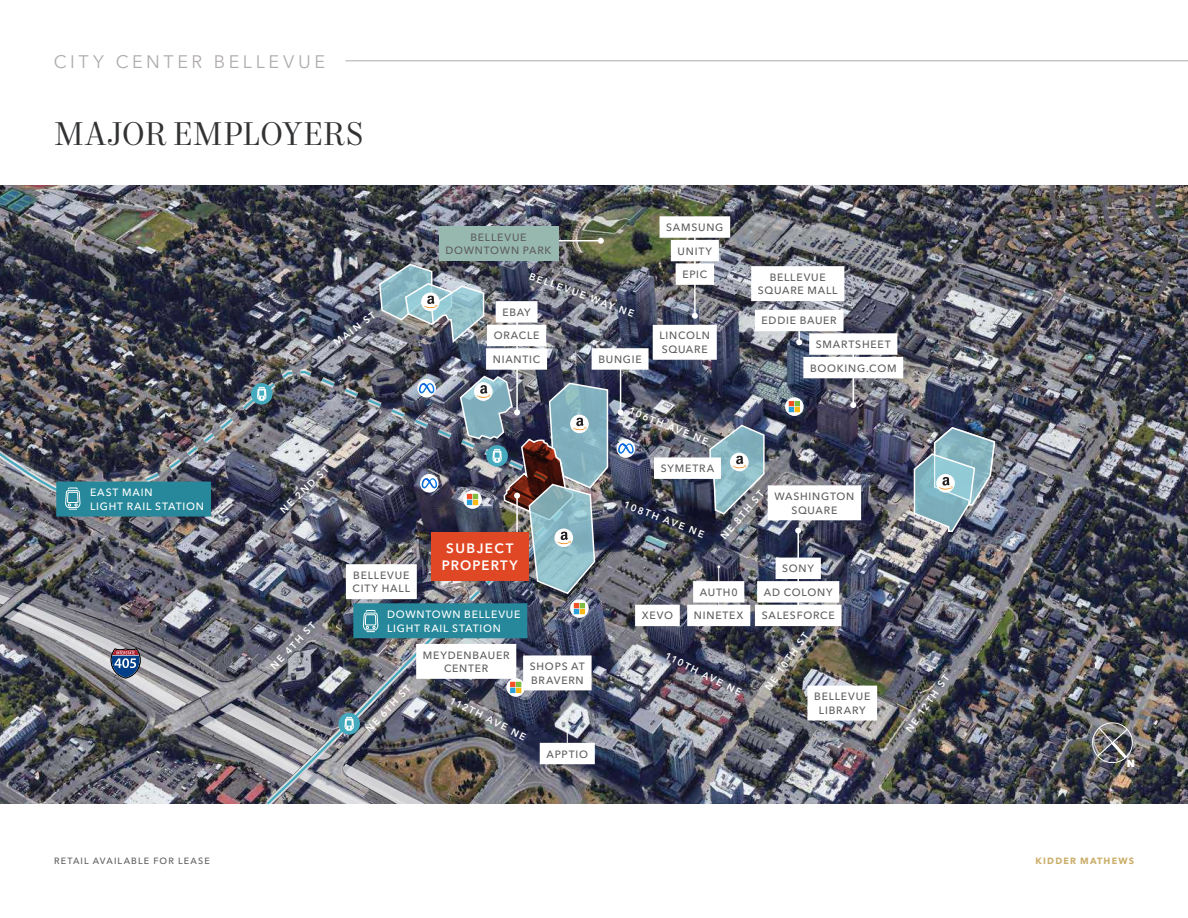
<style>
.page{position:relative;width:1188px;height:918px;background:#fff}
.page>*{position:absolute;margin:0;border:0;box-sizing:border-box;transform-origin:0 0}
.Headline_-_Level_2{font:33px "Mort Modern 08";color:#313234}
.t1{font:18px "Avenir Next LT Pro";letter-spacing:.2em;color:#afabac}
.Subject_Property_Lab{font:600 13.5px/16.5px "Avenir Next LT Pro";letter-spacing:.095em;color:#fff;text-align:center}
.Other_Callout_Text{font:500 10.5px/13.5px "Avenir Next LT Pro";letter-spacing:.075em;color:#5e5d5d;text-align:center}
.Other_Callout_Text-2{font:500 10.5px/13.5px "Avenir Next LT Pro";letter-spacing:.075em;color:#fff}
.t2{font:800 10.35px "Avenir Next LT Pro";color:#fff}
.Street_Names_-_White{font:600 9.75px "Avenir Next LT Pro";color:#fff}
.t3{font:500 9px "Avenir Next LT Pro";letter-spacing:.13em;color:#5e5d5d}
.t4{font:700 9px "Avenir Next LT Pro";letter-spacing:.13em;color:#cbae6b}
</style>
<div class="page">
<img style="left:0;top:186px;width:1188px;height:617px">
<img style="left:913px;top:426px;width:83px;height:107px">
<img style="left:1090px;top:720px;width:46px;height:46px">
<img style="left:0;top:216px;width:903px;height:589px">
<hr style="left:346px;top:61px;width:842px;height:1px;background:#afabac">
<h2 class="t1" style="left:54px;top:51px;width:273px">CITY CENTER BELLEVUE</h2>
<p class="Headline_-_Level_2" style="left:54px;top:114px;width:311px">MAJOR EMPLOYERS</p>
<p class="Street_Names_-_White" style="left:331px;top:339px;width:51px;rotate:-37deg">MAIN ST</p>
<p class="Other_Callout_Text" style="left:446px;top:230px;width:108px">BELLEVUE<br>DOWNTOWN PARK</p>
<p class="Street_Names_-_White" style="left:532px;top:270px;width:112px;rotate:20deg">BELLEVUE WAY NE</p>
<p class="Other_Callout_Text" style="left:502px;top:305px;width:30px">EBAY</p>
<p class="Other_Callout_Text" style="left:494px;top:329px;width:47px">ORACLE</p>
<p class="Other_Callout_Text" style="left:666px;top:221px;width:59px">SAMSUNG</p>
<p class="Other_Callout_Text" style="left:678px;top:244px;width:36px">UNITY</p>
<p class="Other_Callout_Text" style="left:682px;top:268px;width:26px">EPIC</p>
<p class="Other_Callout_Text" style="left:659px;top:329px;width:52px;text-align:left">LINCOLN<br>SQUARE</p>
<p class="Other_Callout_Text" style="left:758px;top:270px;width:81px">BELLEVUE<br>SQUARE MALL</p>
<p class="Other_Callout_Text" style="left:762px;top:314px;width:77px">EDDIE BAUER</p>
<p class="Other_Callout_Text" style="left:816px;top:338px;width:76px">SMARTSHEET</p>
<p class="Other_Callout_Text" style="left:493px;top:352px;width:49px">NIANTIC</p>
<p class="Other_Callout_Text" style="left:598px;top:352px;width:45px">BUNGIE</p>
<p class="Other_Callout_Text" style="left:810px;top:361px;width:88px">BOOKING.COM</p>
<p class="Street_Names_-_White" style="left:632px;top:405px;width:86px;rotate:22deg">106TH AVE NE</p>
<p class="Other_Callout_Text-2" style="left:90px;top:486px;width:115px">EAST MAIN<br>LIGHT RAIL STATION</p>
<p class="Street_Names_-_White" style="left:278px;top:507px;width:65px;rotate:-44deg">NE 2ND ST</p>
<p class="Other_Callout_Text" style="left:661px;top:462px;width:55px">SYMETRA</p>
<p class="Street_Names_-_White" style="left:627px;top:499px;width:87px;rotate:21deg">108TH AVE NE</p>
<p class="Street_Names_-_White" style="left:718px;top:534px;width:63px;rotate:-50deg">NE 8TH ST</p>
<p class="Other_Callout_Text" style="left:774px;top:490px;width:81px">WASHINGTON<br>SQUARE</p>
<p class="Street_Names_-_White" style="left:268px;top:664px;width:62px;rotate:-47deg">NE 4TH ST</p>
<p class="Subject_Property_Lab" style="left:442px;top:540px;width:77px">SUBJECT<br>PROPERTY</p>
<p class="Other_Callout_Text" style="left:782px;top:562px;width:33px">SONY</p>
<p class="Other_Callout_Text" style="left:353px;top:568px;width:59px;text-align:left">BELLEVUE<br>CITY HALL</p>
<p class="Other_Callout_Text" style="left:700px;top:585px;width:39px">AUTH0</p>
<p class="Other_Callout_Text" style="left:694px;top:609px;width:51px">NINETEX</p>
<p class="Other_Callout_Text" style="left:764px;top:585px;width:70px">AD COLONY</p>
<p class="Other_Callout_Text" style="left:762px;top:609px;width:74px">SALESFORCE</p>
<p class="Other_Callout_Text-2" style="left:387px;top:608px;width:135px">DOWNTOWN BELLEVUE<br>LIGHT RAIL STATION</p>
<p class="Other_Callout_Text" style="left:423px;top:648px;width:88px">MEYDENBAUER<br>CENTER</p>
<p class="Other_Callout_Text" style="left:642px;top:609px;width:33px">XEVO</p>
<p class="Street_Names_-_White" style="left:762px;top:686px;width:70px;rotate:-55deg">NE 10TH ST</p>
<p class="Street_Names_-_White" style="left:669px;top:650px;width:86px;rotate:27deg">110TH AVE NE</p>
<p class="Other_Callout_Text" style="left:530px;top:660px;width:56px;text-align:left">SHOPS AT<br>BRAVERN</p>
<p class="Street_Names_-_White" style="left:363px;top:727px;width:62px;rotate:-47deg">NE 6TH ST</p>
<p class="Street_Names_-_White" style="left:903px;top:728px;width:70px;rotate:-55deg">NE 12TH ST</p>
<p class="Other_Callout_Text" style="left:814px;top:690px;width:58px">BELLEVUE<br>LIBRARY</p>
<p class="Street_Names_-_White" style="left:453px;top:694px;width:86px;rotate:27deg">112TH AVE NE</p>
<p class="Other_Callout_Text" style="left:547px;top:747px;width:43px">APPTIO</p>
<p class="t2" style="left:1127px;top:757px;width:10px">N</p>
<p class="t3" style="left:54px;top:855px;width:157px">RETAIL AVAILABLE FOR LEASE</p>
<p class="t4" style="left:1036px;top:855px;width:100px">KIDDER MATHEWS</p>
</div>
